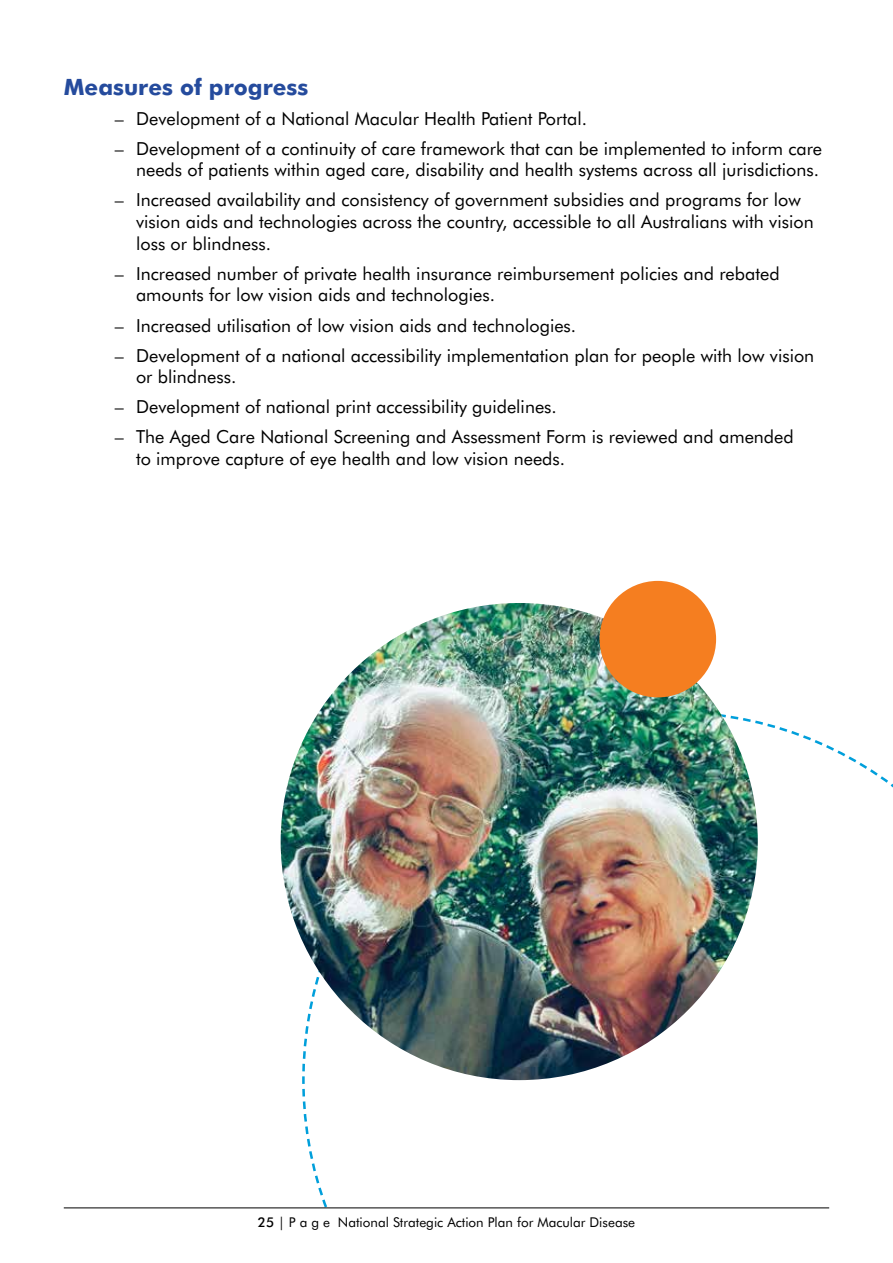
<style>
.page{position:relative;width:893px;height:1263px;background:#fff}
.page>*{position:absolute;margin:0;border:0;box-sizing:border-box;transform-origin:0 0}
.t1{font:700 22.5px "Futura BT";color:#254b9d}
.t2{font:18px/21.6px "Futura BT";color:#000}
.t3{font:13.5px "Futura BT";color:#000}
.s1{font-weight:500}
</style>
<div class="page">
<svg style="left:301px;top:710px;width:592px;height:498px"></svg>
<hr style="left:64px;top:1207px;width:765px;height:1px;background:#000">
<img style="left:281px;top:603px;width:477px;height:477px;border-radius:239px">
<div style="left:600px;top:581px;width:116px;height:116px;background:#f57e20;border-radius:50%"></div>
<p class="t1" style="left:64px;top:73px;width:246px">Measures of progress</p>
<p class="t2" style="left:115px;top:107px;width:474px">– Development of a National Macular Health Patient Portal.</p>
<p class="t2" style="left:115px;top:137px;width:709px;text-align:right">– Development of a continuity of care framework that can be implemented to inform care needs of patients within aged care, disability and health systems across all jurisdictions.</p>
<p class="t2" style="left:136px;top:189px;width:679px;text-indent:-21px">– Increased availability and consistency of government subsidies and programs for low vision aids and technologies across the country, accessible to all Australians with vision loss or blindness.</p>
<p class="t2" style="left:136px;top:262px;width:645px;text-indent:-21px">– Increased number of private health insurance reimbursement policies and rebated amounts for low vision aids and technologies.</p>
<p class="t2" style="left:115px;top:314px;width:463px">– Increased utilisation of low vision aids and technologies.</p>
<p class="t2" style="left:136px;top:344px;width:680px;text-indent:-21px">– Development of a national accessibility implementation plan for people with low vision or blindness.</p>
<p class="t2" style="left:115px;top:396px;width:444px">– Development of national print accessibility guidelines.</p>
<p class="t2" style="left:136px;top:426px;width:659px;text-indent:-21px">– The Aged Care National Screening and Assessment Form is reviewed and amended to improve capture of eye health and low vision needs.</p>
<p class="t3" style="left:258px;top:1213px;width:379px"><span class="s1">25</span> | P a g e National Strategic Action Plan for Macular Disease</p>
</div>
